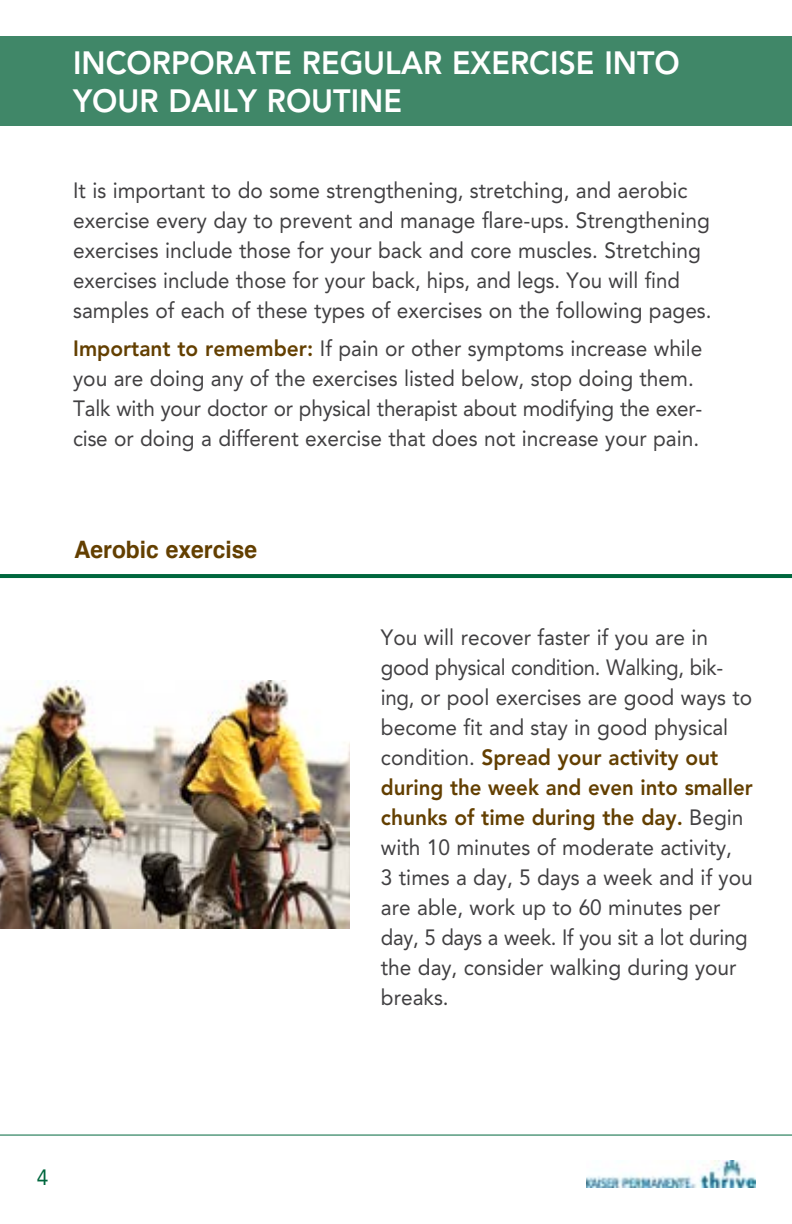
<style>
.page{position:relative;width:792px;height:1224px;background:#fff}
.page>*{position:absolute;margin:0;border:0;box-sizing:border-box;transform-origin:0 0}
.Heading_3{font:800 32px/38.4px "Avenir";color:#fff;scale:.95 1}
.Heading_4{font:700 24px "Helvetica";color:#633f00;scale:.95 1}
.body{font:22px/30px "Avenir";color:#414042;scale:.95 1}
.t1{font:22px "Avenir";color:#00673e;scale:.95 1}
.s1{font-weight:800;color:#633f00}
</style>
<div class="page">
<div style="left:0;top:37px;width:792px;height:89px;background:#408768"></div>
<hr style="left:0;top:1135px;width:792px;height:1px;background:#00673e">
<hr style="left:0;top:574px;width:792px;height:4px;background:#00673e">
<img style="left:587px;top:1161px;width:168px;height:26px">
<img style="left:0;top:680px;width:349px;height:249px">
<h3 class="Heading_3" style="left:73px;top:43px;width:640px">INCORPORATE REGULAR EXERCISE INTO<br>YOUR DAILY ROUTINE</h3>
<p class="body" style="left:73px;top:176px;width:674px">It is important to do some strengthening, stretching, and aerobic exercise every day to prevent and manage flare-ups. Strengthening exercises include those for your back and core muscles. Stretching exercises include those for your back, hips, and legs. You will find samples of each of these types of exercises on the following pages.</p>
<p class="body" style="left:73px;top:333px;width:664px"><span class="s1">Important to remember:</span> If pain or other symptoms increase while you are doing any of the exercises listed below, stop doing them.<br>Talk with your doctor or physical therapist about modifying the exer&shy;cise or doing a different exercise that does not increase your pain.</p>
<h4 class="Heading_4" style="left:74px;top:530px;width:194px">Aerobic exercise</h4>
<p class="body" style="left:381px;top:622px;width:393px">You will recover faster if you are in good physical condition. Walking, bik&shy;ing, or pool exercises are good ways to become fit and stay in good physical condition. <span class="s1">Spread your activity out during the week and even into smaller chunks of time during the day.</span> Begin with 10 minutes of moderate activity,<br>3 times a day, 5 days a week and if you are able, work up to 60 minutes per day, 5 days a week. If you sit a lot during the day, consider walking during your breaks.</p>
<p class="t1" style="left:37px;top:1165px;width:14px">4</p>
</div>
